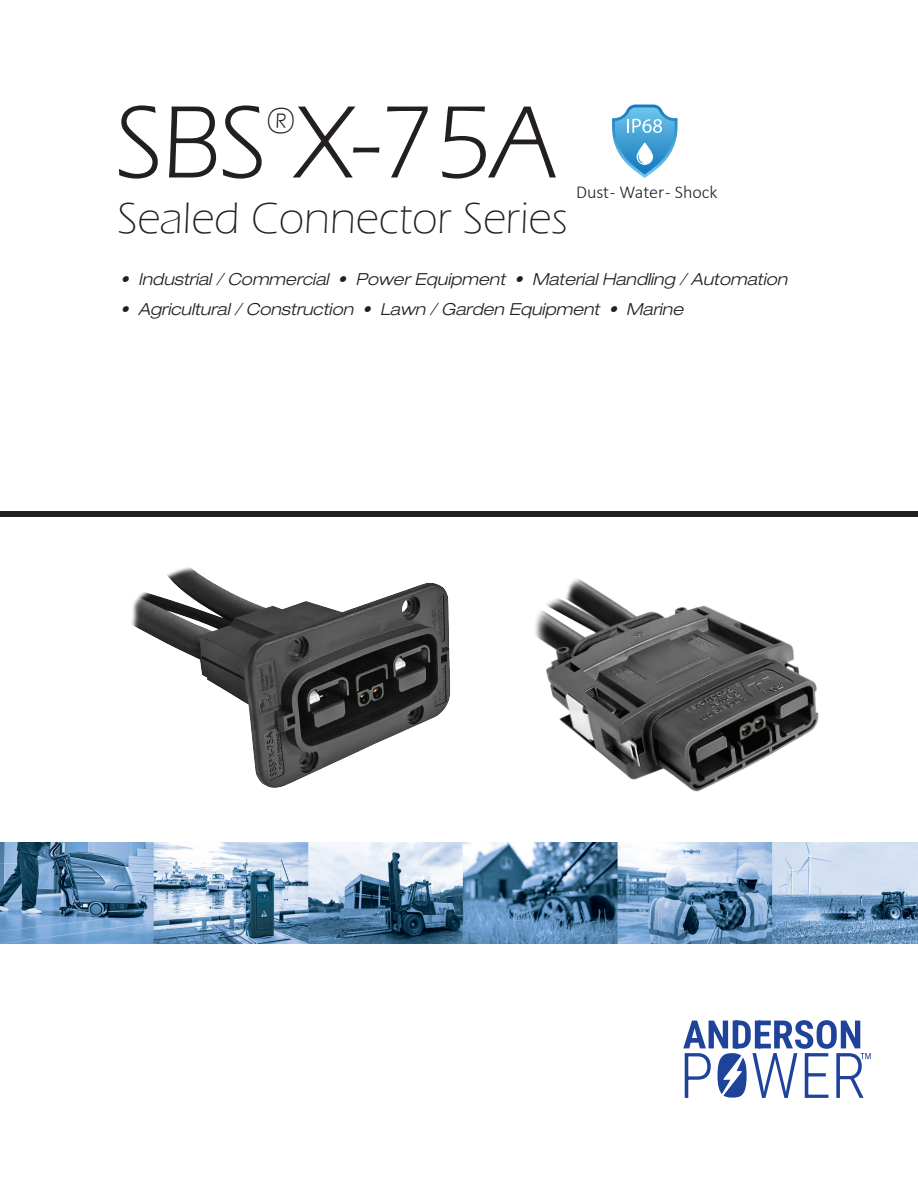
<style>
.page{position:relative;width:918px;height:1188px;background:#fff}
.page>*{position:absolute;margin:0;border:0;box-sizing:border-box;transform-origin:0 0}
.t1{font:300 104.25px "Eras ITC";color:#231f20}
.t2{font:300 45.3px "Eras ITC";color:#231f20}
.t3{font:300 37.8px "Eras ITC";color:#231f20}
.t4{font:300 18.15px "Calibri";color:#231f20}
.t5{font:italic 300 expanded 16.65px "Helvetica Neue LT Std";color:#231f20}
</style>
<div class="page">
<img style="left:0;top:842px;width:918px;height:101px">
<img style="left:535px;top:578px;width:284px;height:214px">
<img style="left:131px;top:567px;width:320px;height:221px">
<svg style="left:118px;top:105px;width:40px;height:74px"></svg>
<svg style="left:169px;top:105px;width:93px;height:74px"></svg>
<svg style="left:292px;top:106px;width:88px;height:72px"></svg>
<svg style="left:387px;top:106px;width:41px;height:72px"></svg>
<svg style="left:442px;top:106px;width:114px;height:73px"></svg>
<div style="left:0;top:511px;width:918px;height:6px;background:#231f20"></div>
<svg style="left:612px;top:105px;width:66px;height:73px"></svg>
<svg style="left:683px;top:1020px;width:188px;height:78px"></svg>
<p class="t1" style="left:116px;top:85px;width:443px">SBS X-75A</p>
<p class="t3" style="left:266px;top:100px;width:31px">®</p>
<p class="t4" style="left:576px;top:181px;width:143px">Dust - Water - Shock</p>
<p class="t2" style="left:117px;top:193px;width:452px">Sealed Connector Series</p>
<p class="t5" style="left:121px;top:269px;width:668px">• Industrial / Commercial • Power Equipment • Material Handling / Automation</p>
<p class="t5" style="left:121px;top:299px;width:564px">• Agricultural / Construction • Lawn / Garden Equipment • Marine</p>
</div>
